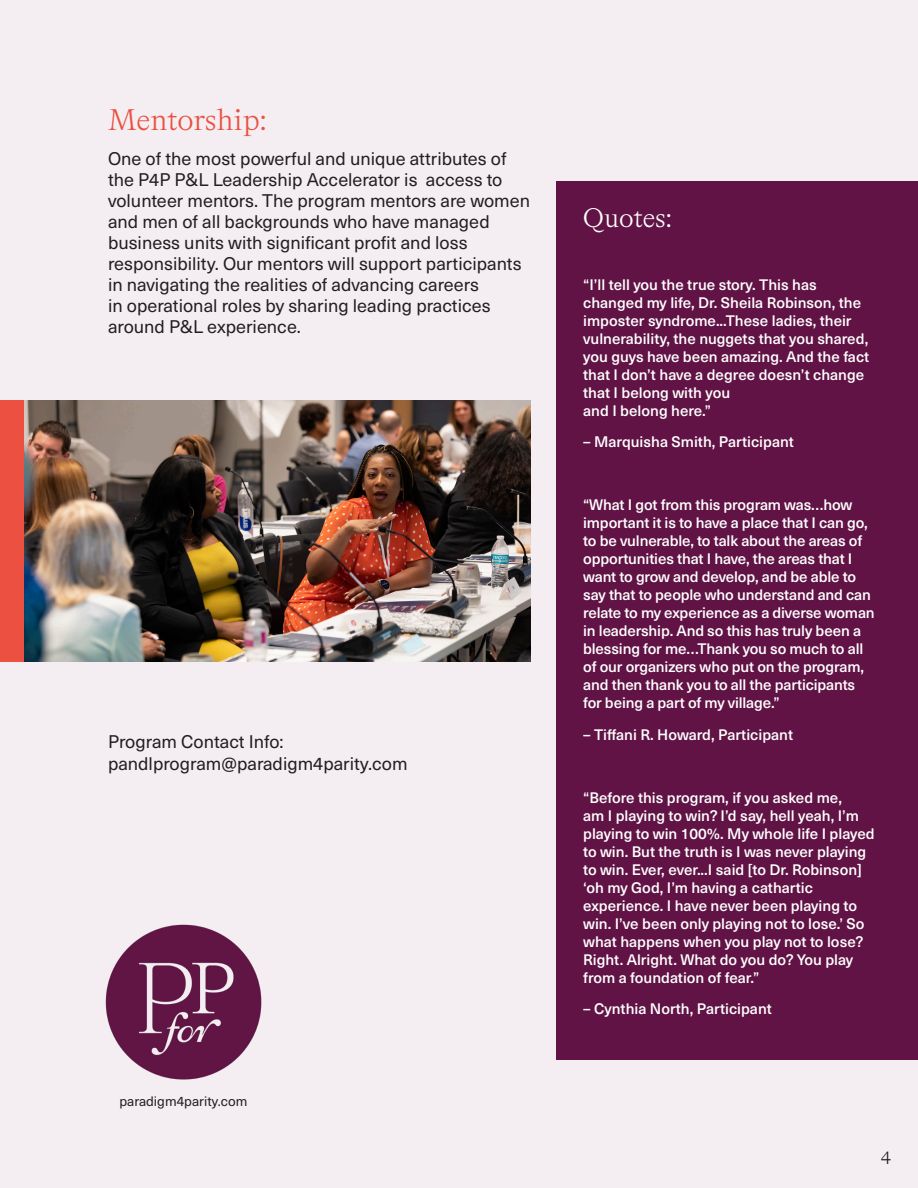
<style>
.page{position:relative;width:918px;height:1188px;background:#f4eef2}
.page>*{position:absolute;margin:0;border:0;box-sizing:border-box;transform-origin:0 0}
.t1{font:300 30px "Bradford LL";letter-spacing:-.005em;color:#eb5040}
.t2{font:300 27px "Bradford LL";color:#fff}
.t3{font:18px/21px "Neue Haas Unica Pro";color:#231f20}
.t4{font:300 18px "Bradford LL";color:#231f20}
.t5{font:500 15px/18px "Neue Haas Unica Pro";color:#fff}
.t6{font:13.5px "Neue Haas Unica Pro";color:#231f20}
</style>
<div class="page">
<img style="left:24px;top:400px;width:506px;height:262px">
<img style="left:105px;top:924px;width:157px;height:156px">
<div style="left:556px;top:181px;width:362px;height:879px;background:#611345"></div>
<div style="left:0;top:400px;width:24px;height:262px;background:#eb5040"></div>
<p class="t1" style="left:108px;top:101px;width:161px">Mentorship:</p>
<p class="t3" style="left:108px;top:148px;width:424px">One of the most powerful and unique attributes of the P4P P&amp;L Leadership Accelerator is access to volunteer mentors. The program mentors are women and men of all backgrounds who have managed business units with significant profit and loss responsibility. Our mentors will support participants in navigating the realities of advancing careers<br>in operational roles by sharing leading practices around P&amp;L experience.</p>
<p class="t3" style="left:108px;top:732px;width:177px">Program Contact Info:</p>
<p class="t3" style="left:108px;top:753px;width:301px">pandlprogram@paradigm4parity.com</p>
<p class="t6" style="left:120px;top:1093px;width:129px">paradigm4parity.com</p>
<p class="t2" style="left:583px;top:200px;width:91px">Quotes:</p>
<p class="t5" style="left:583px;top:275px;width:288px">“I’ll tell you the true story. This has changed my life, Dr. Sheila Robinson, the imposter syndrome...These ladies, their vulnerability, the nuggets that you shared, you guys have been amazing. And the fact that I don’t have a degree doesn’t change that I belong with you<br>and I belong here.”</p>
<p class="t5" style="left:583px;top:433px;width:212px">– Marquisha Smith, Participant</p>
<p class="t5" style="left:583px;top:496px;width:293px">“What I got from this program was…how important it is to have a place that I can go, to be vulnerable, to talk about the areas of opportunities that I have, the areas that I want to grow and develop, and be able to say that to people who understand and can relate to my experience as a diverse woman in leadership. And so this has truly been a blessing for me…Thank you so much to all of our organizers who put on the program, and then thank you to all the participants for being a part of my village.”</p>
<p class="t5" style="left:583px;top:725px;width:211px">– Tiffani R. Howard, Participant</p>
<p class="t5" style="left:583px;top:788px;width:293px">“Before this program, if you asked me,<br>am I playing to win? I’d say, hell yeah, I’m playing to win 100%. My whole life I played to win. But the truth is I was never playing to win. Ever, ever...I said [to Dr. Robinson] ‘oh my God, I’m having a cathartic experience. I have never been playing to win. I’ve been only playing not to lose.’ So what happens when you play not to lose?<br>Right. Alright. What do you do? You play from a foundation of fear.”</p>
<p class="t5" style="left:583px;top:1000px;width:190px">– Cynthia North, Participant</p>
<p class="t4" style="left:881px;top:1147px;width:12px">4</p>
</div>
